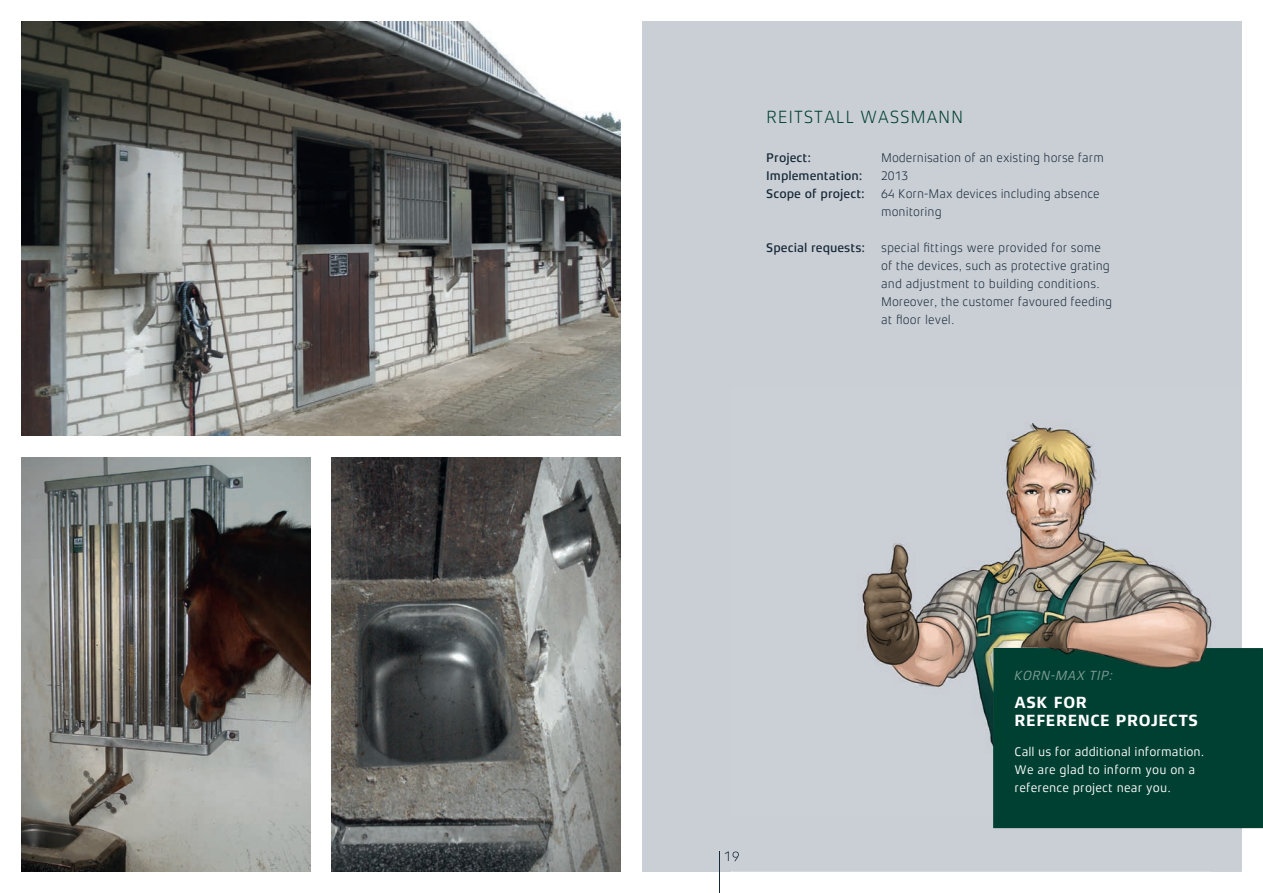
<style>
.page{position:relative;width:1263px;height:893px;background:#fff}
.page>*{position:absolute;margin:0;border:0;box-sizing:border-box;transform-origin:0 0}
.t1{font:300 18px "Xenois Sans Pro";letter-spacing:.03em;color:#004032}
.t2{font:700 16.5px/18px "Xenois Sans Pro";letter-spacing:.03em;color:#fff}
.t3{font:300 14.25px "Xenois Sans Pro";color:#172938}
.t4{font:italic 13.5px "Xenois Sans Pro";letter-spacing:.02em;color:#7f9c95}
.t5{font:300 12.75px/18px "Xenois Sans Pro";color:#172938}
.t6{font:12.75px/18px "Xenois Sans Pro";letter-spacing:.01em;color:#fff}
.t7{font:500 12.75px "Xenois Sans Pro";color:#172938}
.s1{font-weight:500}
</style>
<div class="page">
<div style="left:642px;top:21px;width:600px;height:851px;background:#caced5"></div>
<hr style="left:719px;top:851px;width:1px;height:42px;background:#172938">
<img style="left:21px;top:457px;width:289px;height:415px">
<img style="left:332px;top:457px;width:289px;height:415px">
<img style="left:21px;top:21px;width:600px;height:415px">
<img style="left:1038px;top:427px;width:174px;height:221px">
<img style="left:1242px;top:828px;width:21px;height:1px">
<img style="left:862px;top:423px;width:176px;height:323px">
<img style="left:731px;top:828px;width:511px;height:44px">
<svg style="left:731px;top:851px;width:8px;height:10px"></svg>
<div style="left:993px;top:648px;width:270px;height:180px;background:#004032"></div>
<h1 class="t1" style="left:766px;top:107px;width:198px">REITSTALL WASSMANN</h1>
<p class="t7" style="left:766px;top:150px;width:46px">Project:</p>
<p class="t5" style="left:881px;top:149px;width:224px">Modernisation of an existing horse farm</p>
<p class="t7" style="left:766px;top:168px;width:98px">Implementation:</p>
<p class="t5" style="left:881px;top:167px;width:29px">2013</p>
<p class="t7" style="left:766px;top:186px;width:100px">Scope of project:</p>
<p class="t5" style="left:881px;top:185px;width:220px">64 Korn-Max devices including absence monitoring</p>
<p class="t5" style="left:881px;top:239px;width:233px;text-indent:-115px"><span class="s1">Special requests:</span> special fittings were provided for some of the devices, such as protective grating and adjustment to building conditions.<br>Moreover, the customer favoured feeding at floor level.</p>
<p class="t3" style="left:724px;top:848px;width:17px">19</p>
<p class="t4" style="left:1015px;top:667px;width:100px">KORN-MAX TIP:</p>
<p class="t2" style="left:1015px;top:693px;width:185px">ASK FOR<br>REFERENCE PROJECTS</p>
<p class="t6" style="left:1015px;top:743px;width:191px">Call us for additional information.<br>We are glad to inform you on a reference project near you.</p>
</div>
